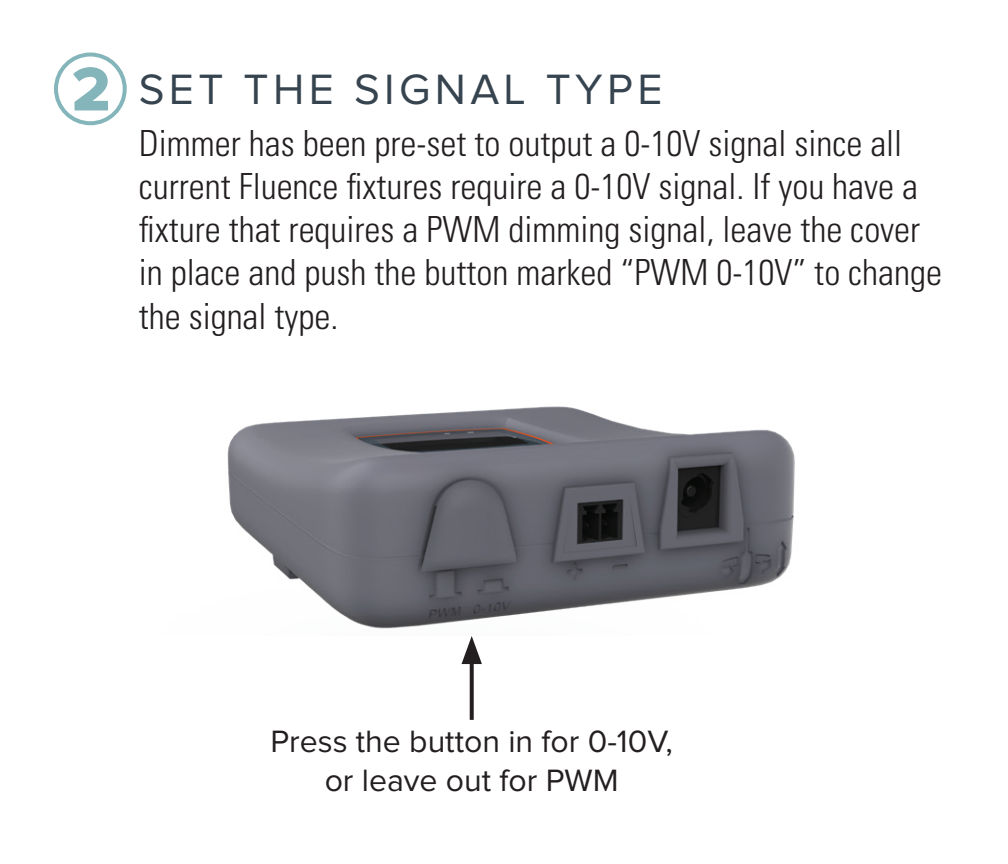
<style>
.page{position:relative;width:1008px;height:864px;background:#fff}
.page>*{position:absolute;margin:0;border:0;box-sizing:border-box;transform-origin:0 0}
.t1{font:64px "Proxima Nova Extrabld";color:#83b5ba}
.t2{font:44px "Proxima Nova";letter-spacing:.1em;color:#364450}
.t3{font:300 condensed 36px/43.2px "Univers LT Std";color:#231f20}
.t4{font:32px/38.4px "Proxima Nova";color:#231f20;text-align:center}
</style>
<div class="page">
<div style="left:54px;top:53px;width:73px;height:72px;border:4px solid #83b5ba;border-radius:50%"></div>
<img style="left:227px;top:406px;width:568px;height:223px">
<svg style="left:470px;top:664px;width:4px;height:56px"></svg>
<svg style="left:462px;top:636px;width:20px;height:28px"></svg>
<h1 class="t1" style="left:72px;top:52px;width:40px">2</h1>
<p class="t2" style="left:139px;top:65px;width:525px">SET THE SIGNAL TYPE</p>
<p class="t3" style="left:139px;top:122px;width:805px">Dimmer has been pre-set to output a 0-10V signal since all current Fluence fixtures require a 0-10V signal. If you have a fixture that requires a PWM dimming signal, leave the cover in place and push the button marked “PWM 0-10V” to change the signal type.</p>
<p class="t4" style="left:271px;top:723px;width:404px">Press the button in for 0-10V, or leave out for PWM</p>
</div>
